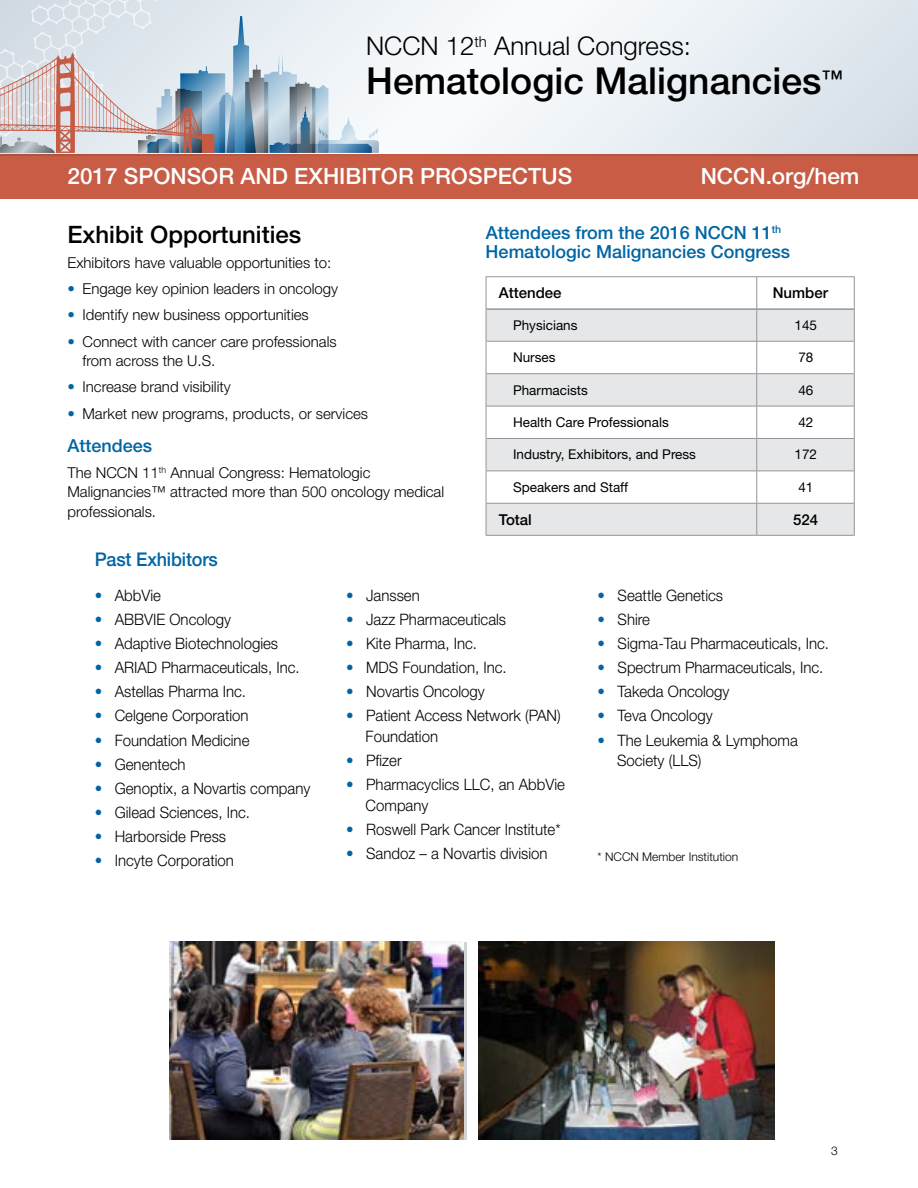
<style>
.page{position:relative;width:918px;height:1188px;background:#fff}
.page>*{position:absolute;margin:0;border:0;box-sizing:border-box;transform-origin:0 0}
.t1{font:500 37.2px "Helvetica Neue LT Std";color:#000}
.t2{font:300 25.8px "Helvetica Neue LT Std";color:#000}
.t3{font:500 24px "Helvetica Neue LT Std";color:#000}
.t4{font:500 22.5px "Helvetica Neue LT Std";color:#fff}
.t5{font:500 18.9px "Helvetica Neue LT Std";letter-spacing:-.01em;color:#0065a4;scale:.95 1}
.t6{font:500 18px/19.5px "Helvetica Neue LT Std";color:#0065a4}
.t7{font:300 15.75px/20.5px "Helvetica Neue LT Std";color:#000;scale:.95 1}
.t8{font:300 15px/19.5px "Helvetica Neue LT Std";color:#000}
.t9{font:500 15px "Helvetica Neue LT Std";color:#000}
.t10{font:13.5px "Helvetica Neue LT Std";color:#000}
.t11{font:300 12px "Helvetica Neue LT Std";color:#000}
.s1{color:#0065a4}
</style>
<div class="page">
<div style="left:0;top:154px;width:918px;height:45px;background:#c85c45"></div>
<svg style="left:380px;top:0;width:538px;height:156px"></svg>
<svg style="left:0;top:0;width:380px;height:156px;background:#cacfd6"></svg>
<img style="left:478px;top:942px;width:296px;height:198px">
<img style="left:170px;top:942px;width:293px;height:198px">
<div style="left:487px;top:310px;width:367px;height:225px;background:#e6e7e8"></div>
<svg style="left:487px;top:342px;width:367px;height:161px"></svg>
<hr style="left:486px;top:308px;width:270px;height:2px;background:#939598">
<hr style="left:757px;top:308px;width:97px;height:2px;background:#939598">
<hr style="left:486px;top:277px;width:1px;height:32px;background:#939598">
<hr style="left:854px;top:277px;width:1px;height:32px;background:#939598">
<hr style="left:486px;top:309px;width:1px;height:32px;background:#939598">
<hr style="left:854px;top:309px;width:1px;height:32px;background:#939598">
<hr style="left:486px;top:341px;width:1px;height:33px;background:#939598">
<hr style="left:854px;top:341px;width:1px;height:33px;background:#939598">
<hr style="left:486px;top:374px;width:1px;height:32px;background:#939598">
<hr style="left:854px;top:374px;width:1px;height:32px;background:#939598">
<hr style="left:486px;top:406px;width:1px;height:32px;background:#939598">
<hr style="left:854px;top:406px;width:1px;height:32px;background:#939598">
<hr style="left:486px;top:438px;width:1px;height:33px;background:#939598">
<hr style="left:854px;top:438px;width:1px;height:33px;background:#939598">
<hr style="left:486px;top:471px;width:1px;height:32px;background:#939598">
<hr style="left:854px;top:471px;width:1px;height:32px;background:#939598">
<hr style="left:486px;top:503px;width:1px;height:32px;background:#939598">
<hr style="left:854px;top:503px;width:1px;height:32px;background:#939598">
<hr style="left:486px;top:535px;width:271px;height:1px;background:#939598">
<hr style="left:757px;top:535px;width:98px;height:1px;background:#939598">
<hr style="left:486px;top:276px;width:271px;height:1px;background:#939598">
<hr style="left:757px;top:276px;width:98px;height:1px;background:#939598">
<hr style="left:756px;top:277px;width:1px;height:32px;background:#939598">
<hr style="left:756px;top:309px;width:1px;height:32px;background:#939598">
<hr style="left:486px;top:341px;width:271px;height:1px;background:#939598">
<hr style="left:757px;top:341px;width:97px;height:1px;background:#939598">
<hr style="left:756px;top:342px;width:1px;height:31px;background:#939598">
<hr style="left:486px;top:373px;width:271px;height:1px;background:#939598">
<hr style="left:757px;top:373px;width:97px;height:1px;background:#939598">
<hr style="left:756px;top:374px;width:1px;height:32px;background:#939598">
<hr style="left:486px;top:406px;width:271px;height:1px;background:#939598">
<hr style="left:757px;top:406px;width:97px;height:1px;background:#939598">
<hr style="left:756px;top:406px;width:1px;height:32px;background:#939598">
<hr style="left:486px;top:438px;width:271px;height:1px;background:#939598">
<hr style="left:757px;top:438px;width:97px;height:1px;background:#939598">
<hr style="left:756px;top:439px;width:1px;height:32px;background:#939598">
<hr style="left:486px;top:471px;width:271px;height:1px;background:#939598">
<hr style="left:757px;top:471px;width:97px;height:1px;background:#939598">
<hr style="left:756px;top:471px;width:1px;height:32px;background:#939598">
<hr style="left:486px;top:503px;width:271px;height:1px;background:#939598">
<hr style="left:757px;top:503px;width:97px;height:1px;background:#939598">
<hr style="left:756px;top:504px;width:1px;height:31px;background:#939598">
<h2 class="t2" style="left:366px;top:31px;width:326px">NCCN 12<sup>th</sup> Annual Congress:</h2>
<h1 class="t1" style="left:366px;top:59px;width:478px">Hematologic Malignancies<sup>™</sup></h1>
<h3 class="t4" style="left:68px;top:163px;width:506px">2017 SPONSOR AND EXHIBITOR PROSPECTUS</h3>
<h3 class="t4" style="left:701px;top:163px;width:160px">NCCN.org/hem</h3>
<h3 class="t3" style="left:68px;top:220px;width:235px">Exhibit Opportunities</h3>
<p class="t8" style="left:68px;top:252px;width:265px">Exhibitors have valuable opportunities to:</p>
<p class="t8" style="left:68px;top:279px;width:272px"><span class="s1">•</span> Engage key opinion leaders in oncology</p>
<p class="t8" style="left:68px;top:305px;width:243px"><span class="s1">•</span> Identify new business opportunities</p>
<p class="t8" style="left:82px;top:331px;width:256px;text-indent:-15px"><span class="s1">•</span> Connect with cancer care professionals from across the U.S.</p>
<p class="t8" style="left:68px;top:377px;width:165px"><span class="s1">•</span> Increase brand visibility</p>
<p class="t8" style="left:68px;top:403px;width:302px"><span class="s1">•</span> Market new programs, products, or services</p>
<p class="t6" style="left:68px;top:435px;width:86px">Attendees</p>
<p class="t8" style="left:67px;top:462px;width:378px">The NCCN 11<sup>th</sup> Annual Congress: Hematologic<br>Malignancies™ attracted more than 500 oncology medical professionals.</p>
<p class="t6" style="left:486px;top:222px;width:306px">Attendees from the 2016 NCCN 11<sup>th<br></sup>Hematologic Malignancies Congress</p>
<p class="t9" style="left:499px;top:284px;width:64px">Attendee</p>
<p class="t9" style="left:773px;top:284px;width:57px">Number</p>
<p class="t10" style="left:513px;top:317px;width:66px">Physicians</p>
<p class="t10" style="left:795px;top:317px;width:24px">145</p>
<p class="t10" style="left:513px;top:349px;width:44px">Nurses</p>
<p class="t10" style="left:798px;top:349px;width:17px">78</p>
<p class="t10" style="left:513px;top:382px;width:76px">Pharmacists</p>
<p class="t10" style="left:798px;top:382px;width:17px">46</p>
<p class="t10" style="left:513px;top:414px;width:157px">Health Care Professionals</p>
<p class="t10" style="left:798px;top:414px;width:17px">42</p>
<p class="t10" style="left:513px;top:447px;width:185px">Industry, Exhibitors, and Press</p>
<p class="t10" style="left:795px;top:447px;width:24px">172</p>
<p class="t10" style="left:513px;top:479px;width:117px">Speakers and Staff</p>
<p class="t10" style="left:798px;top:479px;width:17px">41</p>
<p class="t9" style="left:499px;top:510px;width:35px">Total</p>
<p class="t9" style="left:793px;top:510px;width:27px">524</p>
<p class="t5" style="left:95px;top:548px;width:131px">Past Exhibitors</p>
<p class="t7" style="left:95px;top:584px;width:71px"><span class="s1">•</span> AbbVie</p>
<p class="t7" style="left:95px;top:609px;width:145px"><span class="s1">•</span> ABBVIE Oncology</p>
<p class="t7" style="left:95px;top:633px;width:195px"><span class="s1">•</span> Adaptive Biotechnologies</p>
<p class="t7" style="left:95px;top:657px;width:217px"><span class="s1">•</span> ARIAD Pharmaceuticals, Inc.</p>
<p class="t7" style="left:95px;top:681px;width:161px"><span class="s1">•</span> Astellas Pharma Inc.</p>
<p class="t7" style="left:95px;top:705px;width:164px"><span class="s1">•</span> Celgene Corporation</p>
<p class="t7" style="left:95px;top:729px;width:164px"><span class="s1">•</span> Foundation Medicine</p>
<p class="t7" style="left:95px;top:754px;width:97px"><span class="s1">•</span> Genentech</p>
<p class="t7" style="left:95px;top:778px;width:228px"><span class="s1">•</span> Genoptix, a Novartis company</p>
<p class="t7" style="left:95px;top:802px;width:165px"><span class="s1">•</span> Gilead Sciences, Inc.</p>
<p class="t7" style="left:95px;top:826px;width:140px"><span class="s1">•</span> Harborside Press</p>
<p class="t7" style="left:95px;top:850px;width:148px"><span class="s1">•</span> Incyte Corporation</p>
<p class="t7" style="left:346px;top:584px;width:79px"><span class="s1">•</span> Janssen</p>
<p class="t7" style="left:346px;top:609px;width:170px"><span class="s1">•</span> Jazz Pharmaceuticals</p>
<p class="t7" style="left:346px;top:633px;width:139px"><span class="s1">•</span> Kite Pharma, Inc.</p>
<p class="t7" style="left:346px;top:657px;width:171px"><span class="s1">•</span> MDS Foundation, Inc.</p>
<p class="t7" style="left:346px;top:681px;width:147px"><span class="s1">•</span> Novartis Oncology</p>
<p class="t7" style="left:366px;top:705px;width:207px;text-indent:-19px"><span class="s1">•</span> Patient Access Network (PAN)<br>Foundation</p>
<p class="t7" style="left:346px;top:750px;width:60px"><span class="s1">•</span> Pfizer</p>
<p class="t7" style="left:366px;top:774px;width:211px;text-indent:-19px"><span class="s1">•</span> Pharmacyclics LLC, an AbbVie<br>Company</p>
<p class="t7" style="left:346px;top:819px;width:227px"><span class="s1">•</span> Roswell Park Cancer Institute*</p>
<p class="t7" style="left:346px;top:843px;width:214px"><span class="s1">•</span> Sandoz – a Novartis division</p>
<p class="t7" style="left:598px;top:584px;width:134px"><span class="s1">•</span> Seattle Genetics</p>
<p class="t7" style="left:598px;top:609px;width:57px"><span class="s1">•</span> Shire</p>
<p class="t7" style="left:598px;top:633px;width:245px"><span class="s1">•</span> Sigma-Tau Pharmaceuticals, Inc.</p>
<p class="t7" style="left:598px;top:657px;width:239px"><span class="s1">•</span> Spectrum Pharmaceuticals, Inc.</p>
<p class="t7" style="left:598px;top:681px;width:140px"><span class="s1">•</span> Takeda Oncology</p>
<p class="t7" style="left:598px;top:705px;width:123px"><span class="s1">•</span> Teva Oncology</p>
<p class="t7" style="left:617px;top:729px;width:192px;text-indent:-19px"><span class="s1">•</span> The Leukemia &amp; Lymphoma<br>Society (LLS)</p>
<p class="t11" style="left:598px;top:850px;width:142px">* NCCN Member Institution</p>
<p class="t11" style="left:831px;top:1143px;width:8px">3</p>
</div>
